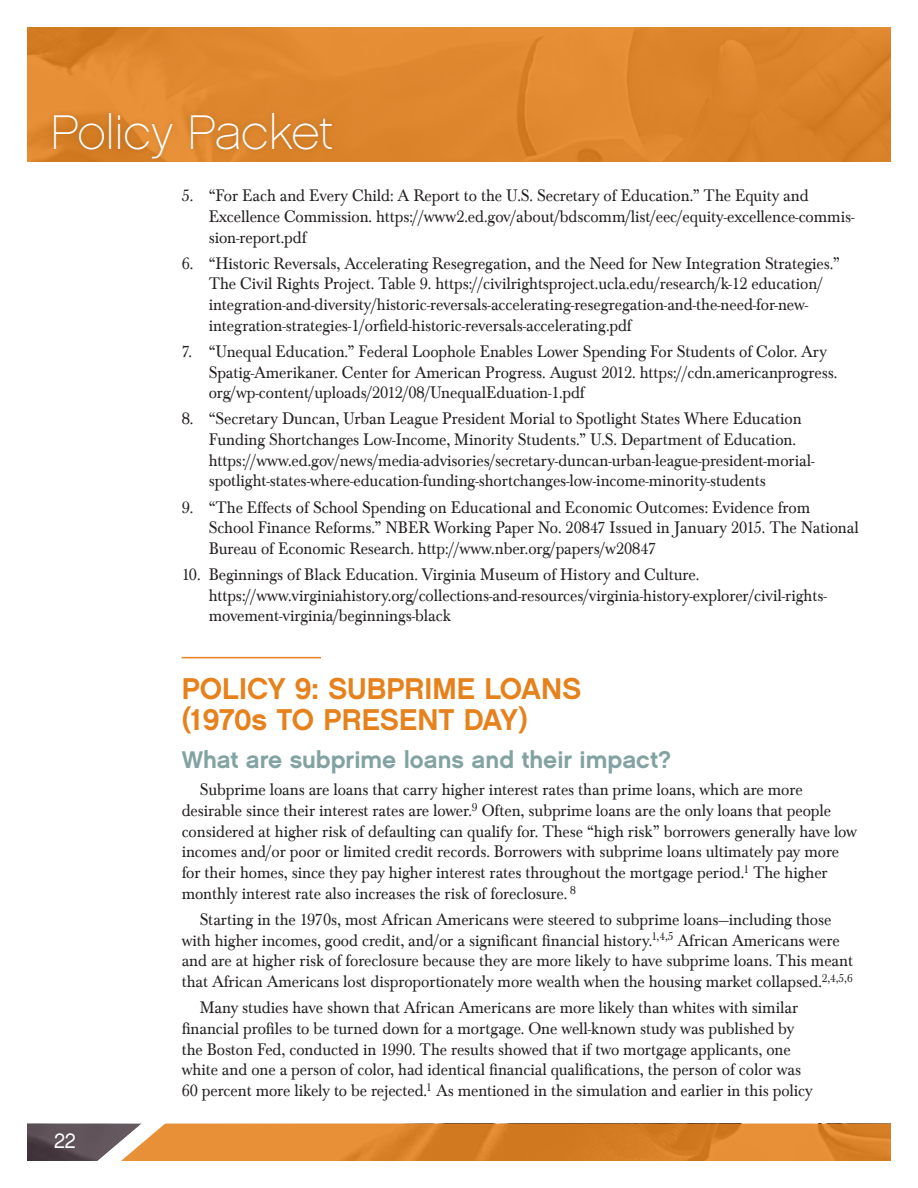
<style>
.page{position:relative;width:918px;height:1188px;background:#fff}
.page>*{position:absolute;margin:0;border:0;box-sizing:border-box;transform-origin:0 0}
.t1{font:48.45px "Chalet Paris Nineteen Sixty";color:#fff}
.t2{font:30px/31.5px "Chalet New York Nineteen Sixty";color:#e6811b}
.t3{font:24px "Chalet New York Nineteen Sixty";color:#83a2a2}
.t4{font:20.7px "Chalet London Nineteen Sixty";color:#fff;scale:.96 1}
.t5{font:17.25px/20.7px "Baskerville Com";letter-spacing:-.005em;color:#231f20;scale:.95 1}
</style>
<div class="page">
<svg style="left:27px;top:27px;width:864px;height:135px;background:#dd862e"></svg>
<div style="left:48px;top:107px;width:290px;height:57px;background:#231f20;opacity:.2"></div>
<svg style="left:27px;top:1123px;width:864px;height:38px;background:#d18438"></svg>
<div style="left:49px;top:1128px;width:32px;height:26px;background:#231f20;opacity:.2"></div>
<hr style="left:182px;top:657px;width:139px;height:1px;background:#e6811b">
<h1 class="t1" style="left:50px;top:104px;width:284px">Policy Packet</h1>
<p class="t5" style="left:209px;top:186px;width:681px;text-indent:-27px">5. “For Each and Every Child: A Report to the U.S. Secretary of Education.” The Equity and<br>Excellence Commission. https://www2.ed.gov/about/bdscomm/list/eec/equity-excellence-commis&shy;sion-report.pdf</p>
<p class="t5" style="left:209px;top:253px;width:666px;text-indent:-27px">6. “Historic Reversals, Accelerating Resegregation, and the Need for New Integration Strategies.” The Civil Rights Project. Table 9. https://civilrightsproject.ucla.edu/research/k-12 education/ integration-and-diversity/historic-reversals-accelerating-resegregation-and-the-need-for-new&shy;integration-strategies-1/orfield-historic-reversals-accelerating.pdf</p>
<p class="t5" style="left:209px;top:341px;width:663px;text-indent:-27px">7. “Unequal Education.” Federal Loophole Enables Lower Spending For Students of Color. Ary<br>Spatig-Amerikaner. Center for American Progress. August 2012. https://cdn.americanprogress. org/wp-content/uploads/2012/08/UnequalEduation-1.pdf</p>
<p class="t5" style="left:209px;top:409px;width:639px;text-indent:-27px">8. “Secretary Duncan, Urban League President Morial to Spotlight States Where Education Funding Shortchanges Low-Income, Minority Students.” U.S. Department of Education. https://www.ed.gov/news/media-advisories/secretary-duncan-urban-league-president-morial&shy;spotlight-states-where-education-funding-shortchanges-low-income-minority-students</p>
<p class="t5" style="left:209px;top:497px;width:686px;text-indent:-27px">9. “The Effects of School Spending on Educational and Economic Outcomes: Evidence from<br>School Finance Reforms.” NBER Working Paper No. 20847 Issued in January 2015. The National<br>Bureau of Economic Research. http://www.nber.org/papers/w20847</p>
<p class="t5" style="left:209px;top:564px;width:652px;text-indent:-27px">10. Beginnings of Black Education. Virginia Museum of History and Culture. https://www.virginiahistory.org/collections-and-resources/virginia-history-explorer/civil-rights&shy;movement-virginia/beginnings-black</p>
<p class="t4" style="left:54px;top:1129px;width:24px">22</p>
<h2 class="t2" style="left:182px;top:672px;width:401px">POLICY 9: SUBPRIME LOANS (1970s TO PRESENT DAY)</h2>
<h3 class="t3" style="left:182px;top:744px;width:491px">What are subprime loans and their impact?</h3>
<p class="t5" style="left:182px;top:780px;width:713px;text-indent:18px">Subprime loans are loans that carry higher interest rates than prime loans, which are more desirable since their interest rates are lower.<sup>9</sup> Often, subprime loans are the only loans that people considered at higher risk of defaulting can qualify for. These “high risk” borrowers generally have low incomes and/or poor or limited credit records. Borrowers with subprime loans ultimately pay more for their homes, since they pay higher interest rates throughout the mortgage period.<sup>1</sup> The higher monthly interest rate also increases the risk of foreclosure. <sup>8</sup></p>
<p class="t5" style="left:182px;top:909px;width:708px;text-indent:18px">Starting in the 1970s, most African Americans were steered to subprime loans—including those with higher incomes, good credit, and/or a significant financial history.<sup>1,4,5</sup> African Americans were and are at higher risk of foreclosure because they are more likely to have subprime loans. This meant that African Americans lost disproportionately more wealth when the housing market collapsed.<sup>2,4,5,6</sup></p>
<p class="t5" style="left:182px;top:997px;width:666px;text-indent:18px">Many studies have shown that African Americans are more likely than whites with similar financial profiles to be turned down for a mortgage. One well-known study was published by the Boston Fed, conducted in 1990. The results showed that if two mortgage applicants, one white and one a person of color, had identical financial qualifications, the person of color was 60 percent more likely to be rejected.<sup>1</sup> As mentioned in the simulation and earlier in this policy</p>
</div>
